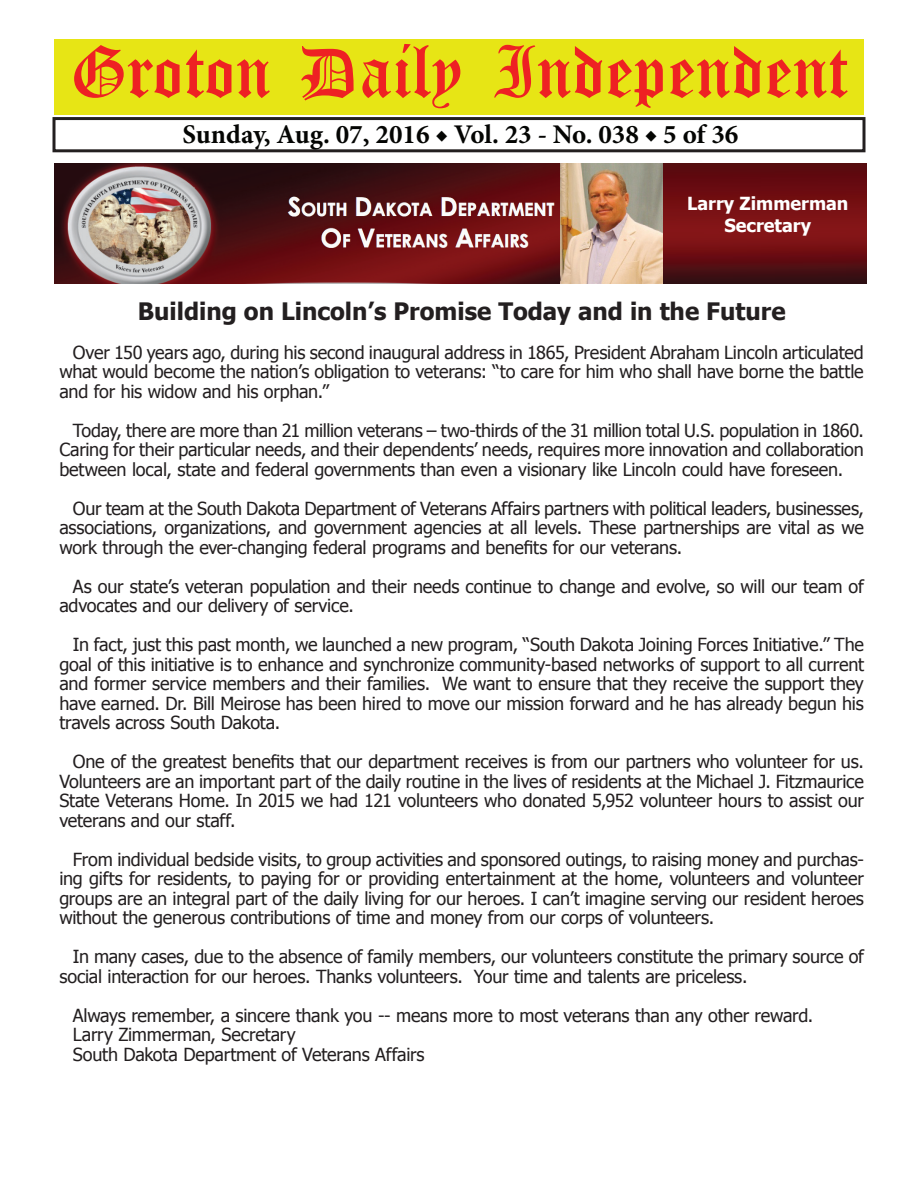
<style>
.page{position:relative;width:918px;height:1188px;background:#fff}
.page>*{position:absolute;margin:0;border:0;box-sizing:border-box;transform-origin:0 0}
.t1{font:54px "Old English Five";color:#ee2123}
.t2{font:700 27px "Minion Pro";color:#040503}
.t3{font:700 24px "Tahoma";color:#231f20}
.t4{font:18px/19.5px "Tahoma";letter-spacing:-.01em;color:#231f20;text-align:justify}
.t5{font:700 18px/21.6px "Tahoma";color:#fff;text-align:center}
</style>
<div class="page">
<div style="left:52px;top:117px;width:814px;height:35px;border:3px solid #231f20"></div>
<div style="left:54px;top:40px;width:810px;height:75px;background:#e7e515"></div>
<img style="left:55px;top:164px;width:609px;height:120px">
<img style="left:664px;top:164px;width:202px;height:120px">
<h1 class="t1" style="left:70px;top:47px;width:779px">Groton Daily Independent</h1>
<h2 class="t2" style="left:183px;top:116px;width:557px">Sunday, Aug. 07, 2016 ◆ Vol. 23 - No. 038 ◆ 5 of 36</h2>
<p class="t5" style="left:687px;top:192px;width:163px">Larry Zimmerman<br>Secretary</p>
<h3 class="t3" style="left:138px;top:294px;width:649px">Building on Lincoln’s Promise Today and in the Future</h3>
<p class="t4" style="left:59px;top:342px;width:806px;text-indent:14px">Over 150 years ago, during his second inaugural address in 1865, President Abraham Lincoln articulated what would become the nation’s obligation to veterans: “to care for him who shall have borne the battle and for his widow and his orphan.”</p>
<p class="t4" style="left:59px;top:420px;width:806px;text-indent:14px">Today, there are more than 21 million veterans – two-thirds of the 31 million total U.S. population in 1860.<br>Caring for their particular needs, and their dependents’ needs, requires more innovation and collaboration between local, state and federal governments than even a visionary like Lincoln could have foreseen.</p>
<p class="t4" style="left:59px;top:498px;width:806px;text-indent:14px">Our team at the South Dakota Department of Veterans Affairs partners with political leaders, businesses, associations, organizations, and government agencies at all levels. These partnerships are vital as we work through the ever-changing federal programs and benefits for our veterans.</p>
<p class="t4" style="left:59px;top:576px;width:806px;text-indent:14px">As our state’s veteran population and their needs continue to change and evolve, so will our team of advocates and our delivery of service.</p>
<p class="t4" style="left:59px;top:634px;width:806px;text-indent:14px">In fact, just this past month, we launched a new program, “South Dakota Joining Forces Initiative.” The goal of this initiative is to enhance and synchronize community-based networks of support to all current and former service members and their families. We want to ensure that they receive the support they have earned. Dr. Bill Meirose has been hired to move our mission forward and he has already begun his travels across South Dakota.</p>
<p class="t4" style="left:59px;top:751px;width:806px;text-indent:14px">One of the greatest benefits that our department receives is from our partners who volunteer for us.<br>Volunteers are an important part of the daily routine in the lives of residents at the Michael J. Fitzmaurice State Veterans Home. In 2015 we had 121 volunteers who donated 5,952 volunteer hours to assist our veterans and our staff.</p>
<p class="t4" style="left:59px;top:849px;width:806px;text-indent:14px">From individual bedside visits, to group activities and sponsored outings, to raising money and purchas&shy;ing gifts for residents, to paying for or providing entertainment at the home, volunteers and volunteer groups are an integral part of the daily living for our heroes. I can’t imagine serving our resident heroes without the generous contributions of time and money from our corps of volunteers.</p>
<p class="t4" style="left:59px;top:946px;width:806px;text-indent:14px">In many cases, due to the absence of family members, our volunteers constitute the primary source of social interaction for our heroes. Thanks volunteers. Your time and talents are priceless.</p>
<p class="t4" style="left:73px;top:1004px;width:742px;text-align:left">Always remember, a sincere thank you -- means more to most veterans than any other reward.<br>Larry Zimmerman, Secretary<br>South Dakota Department of Veterans Affairs</p>
</div>
